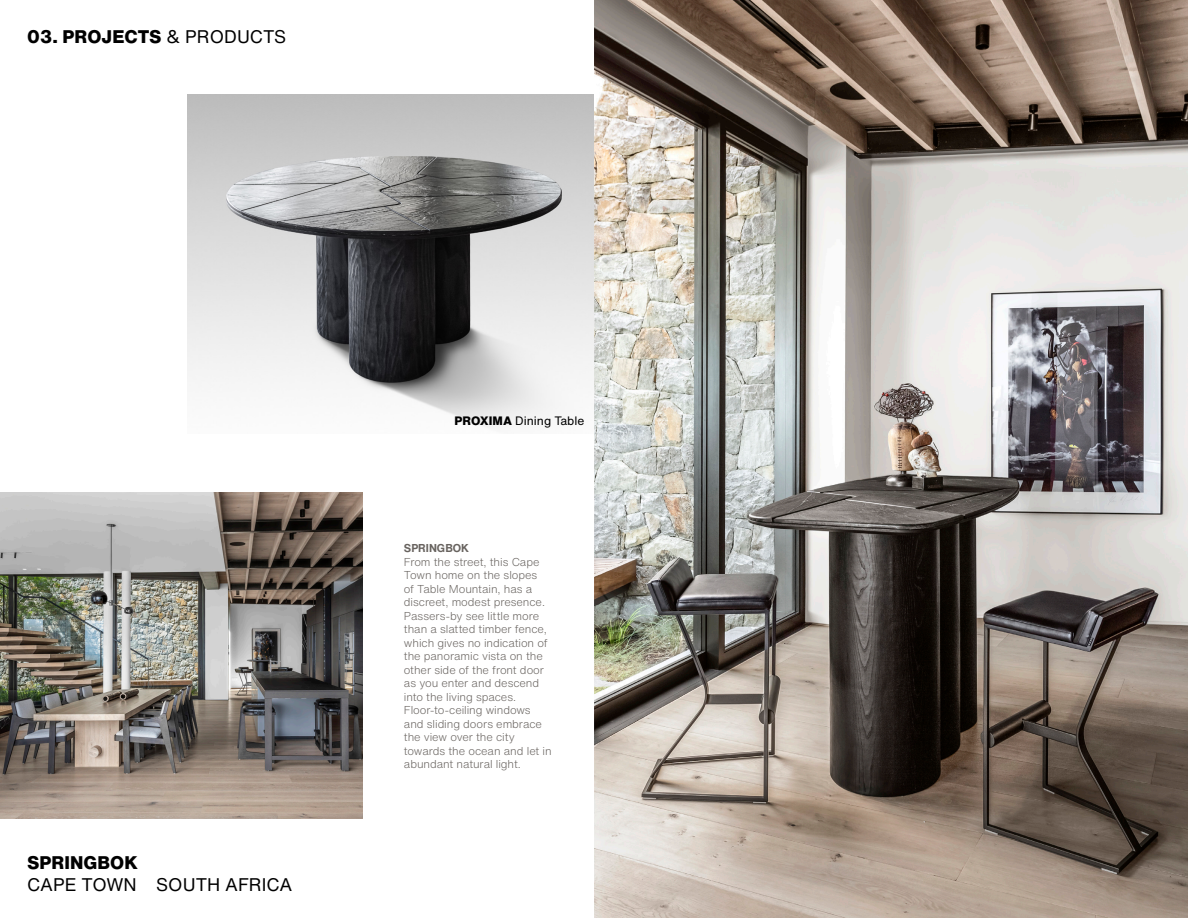
<style>
.page{position:relative;width:1188px;height:918px;background:#fff}
.page>*{position:absolute;margin:0;border:0;box-sizing:border-box;transform-origin:0 0}
.t1{font:800 18px "Helvetica Now Text";color:#000}
.t2{font:18px "Helvetica Now Text";color:#000}
.t3{font:12px "Helvetica Now Text";color:#000}
.t4{font:300 11.25px/13.5px "Helvetica Now Text";letter-spacing:-.005em;color:#68635f}
.t5{font:700 11.25px "Helvetica Now Text";color:#68635f}
.s1{font-weight:400}
.s2{font-weight:800}
</style>
<div class="page">
<img style="left:594px;top:0;width:594px;height:918px">
<img style="left:187px;top:94px;width:407px;height:334px">
<img style="left:0;top:492px;width:363px;height:327px">
<p class="t1" style="left:27px;top:23px;width:261px">03. PROJECTS <span class="s1">&amp; PRODUCTS</span></p>
<p class="t1" style="left:27px;top:849px;width:112px">SPRINGBOK</p>
<p class="t2" style="left:27px;top:871px;width:267px">CAPE TOWN SOUTH AFRICA</p>
<p class="t3" style="left:454px;top:412px;width:132px"><span class="s2">PROXIMA</span> Dining Table</p>
<p class="t5" style="left:404px;top:540px;width:67px">SPRINGBOK</p>
<p class="t4" style="left:404px;top:555px;width:149px">From the street, this Cape<br>Town home on the slopes<br>of Table Mountain, has a discreet, modest presence.<br>Passers-by see little more than a slatted timber fence, which gives no indication of the panoramic vista on the other side of the front door as you enter and descend into the living spaces.<br>Floor-to-ceiling windows and sliding doors embrace the view over the city towards the ocean and let in abundant natural light.</p>
</div>
